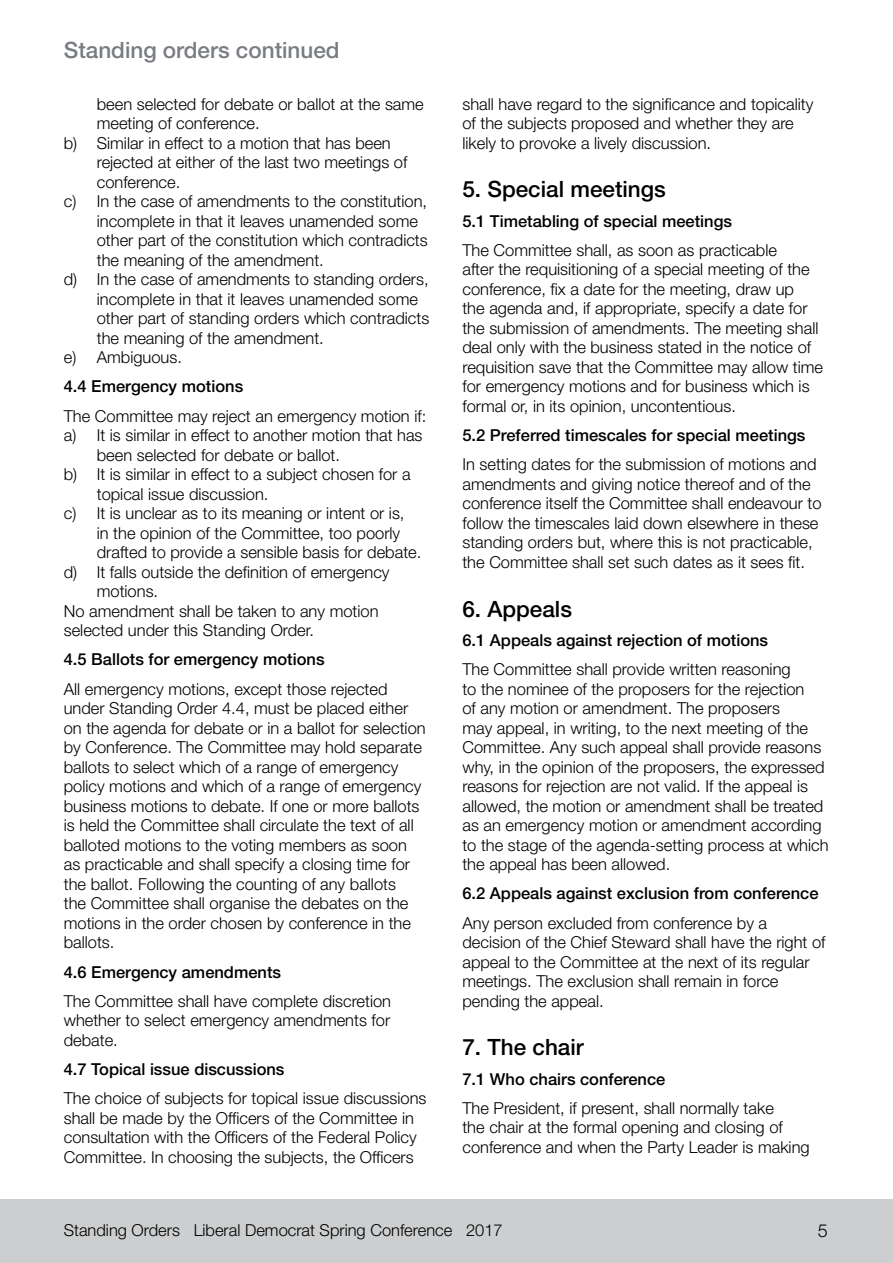
<style>
.page{position:relative;width:893px;height:1263px;background:#fff}
.page>*{position:absolute;margin:0;border:0;box-sizing:border-box;transform-origin:0 0}
.t1{font:500 22.5px "Helvetica Neue LT Std";color:#000}
.t2{font:500 22.5px "Helvetica Neue LT Std";color:#797d82}
.t3{font:300 18px "Helvetica Neue LT Std";color:#000}
.t4{font:300 16.5px/19.5px "Helvetica Neue LT Std";color:#000}
.t5{font:500 16.5px "Helvetica Neue LT Std";color:#000}
</style>
<div class="page">
<div style="left:0;top:1199px;width:893px;height:64px;background:#ccced0"></div>
<h1 class="t2" style="left:64px;top:37px;width:277px">Standing orders continued</h1>
<p class="t4" style="left:97px;top:94px;width:329px">been selected for debate or ballot at the same</p>
<p class="t4" style="left:97px;top:113px;width:164px">meeting of conference.</p>
<p class="t4" style="left:64px;top:133px;width:329px">b) Similar in effect to a motion that has been</p>
<p class="t4" style="left:97px;top:152px;width:312px">rejected at either of the last two meetings of</p>
<p class="t4" style="left:97px;top:172px;width:85px">conference.</p>
<p class="t4" style="left:64px;top:191px;width:365px">c) In the case of amendments to the constitution,</p>
<p class="t4" style="left:97px;top:211px;width:323px">incomplete in that it leaves unamended some</p>
<p class="t4" style="left:97px;top:230px;width:332px">other part of the constitution which contradicts</p>
<p class="t4" style="left:97px;top:250px;width:229px">the meaning of the amendment.</p>
<p class="t4" style="left:64px;top:269px;width:366px">d) In the case of amendments to standing orders,</p>
<p class="t4" style="left:97px;top:289px;width:323px">incomplete in that it leaves unamended some</p>
<p class="t4" style="left:97px;top:308px;width:334px">other part of standing orders which contradicts</p>
<p class="t4" style="left:97px;top:328px;width:229px">the meaning of the amendment.</p>
<p class="t4" style="left:64px;top:347px;width:120px">e) Ambiguous.</p>
<p class="t5" style="left:64px;top:377px;width:181px">4.4 Emergency motions</p>
<p class="t4" style="left:64px;top:406px;width:364px">The Committee may reject an emergency motion if:</p>
<p class="t4" style="left:64px;top:425px;width:360px">a) It is similar in effect to another motion that has</p>
<p class="t4" style="left:97px;top:445px;width:245px">been selected for debate or ballot.</p>
<p class="t4" style="left:64px;top:464px;width:348px">b) It is similar in effect to a subject chosen for a</p>
<p class="t4" style="left:97px;top:484px;width:173px">topical issue discussion.</p>
<p class="t4" style="left:64px;top:503px;width:342px">c) It is unclear as to its meaning or intent or is,</p>
<p class="t4" style="left:97px;top:523px;width:305px">in the opinion of the Committee, too poorly</p>
<p class="t4" style="left:97px;top:542px;width:326px">drafted to provide a sensible basis for debate.</p>
<p class="t4" style="left:64px;top:562px;width:327px">d) It falls outside the definition of emergency</p>
<p class="t4" style="left:97px;top:581px;width:63px">motions.</p>
<p class="t4" style="left:64px;top:601px;width:316px">No amendment shall be taken to any motion</p>
<p class="t4" style="left:64px;top:620px;width:252px">selected under this Standing Order.</p>
<p class="t5" style="left:64px;top:650px;width:262px">4.5 Ballots for emergency motions</p>
<p class="t4" style="left:64px;top:679px;width:363px">All emergency motions, except those rejected under Standing Order 4.4, must be placed either on the agenda for debate or in a ballot for selection by Conference. The Committee may hold separate ballots to select which of a range of emergency policy motions and which of a range of emergency business motions to debate. If one or more ballots is held the Committee shall circulate the text of all balloted motions to the voting members as soon as practicable and shall specify a closing time for the ballot. Following the counting of any ballots<br>the Committee shall organise the debates on the motions in the order chosen by conference in the ballots.</p>
<p class="t5" style="left:64px;top:962px;width:219px">4.6 Emergency amendments</p>
<p class="t4" style="left:64px;top:991px;width:329px;text-align:justify">The Committee shall have complete discretion whether to select emergency amendments for debate.</p>
<p class="t5" style="left:64px;top:1059px;width:222px">4.7 Topical issue discussions</p>
<p class="t4" style="left:64px;top:1088px;width:364px">The choice of subjects for topical issue discussions shall be made by the Officers of the Committee in consultation with the Officers of the Federal Policy Committee. In choosing the subjects, the Officers</p>
<p class="t4" style="left:462px;top:94px;width:352px">shall have regard to the significance and topicality of the subjects proposed and whether they are likely to provoke a lively discussion.</p>
<h1 class="t1" style="left:462px;top:176px;width:205px">5. Special meetings</h1>
<p class="t5" style="left:462px;top:211px;width:271px">5.1 Timetabling of special meetings</p>
<p class="t4" style="left:462px;top:240px;width:362px">The Committee shall, as soon as practicable<br>after the requisitioning of a special meeting of the conference, fix a date for the meeting, draw up<br>the agenda and, if appropriate, specify a date for the submission of amendments. The meeting shall deal only with the business stated in the notice of requisition save that the Committee may allow time for emergency motions and for business which is formal or, in its opinion, uncontentious.</p>
<p class="t5" style="left:462px;top:425px;width:345px">5.2 Preferred timescales for special meetings</p>
<p class="t4" style="left:462px;top:454px;width:361px">In setting dates for the submission of motions and amendments and giving notice thereof and of the conference itself the Committee shall endeavour to follow the timescales laid down elsewhere in these standing orders but, where this is not practicable, the Committee shall set such dates as it sees fit.</p>
<h1 class="t1" style="left:462px;top:595px;width:111px">6. Appeals</h1>
<p class="t5" style="left:462px;top:630px;width:307px">6.1 Appeals against rejection of motions</p>
<p class="t4" style="left:462px;top:659px;width:368px">The Committee shall provide written reasoning<br>to the nominee of the proposers for the rejection<br>of any motion or amendment. The proposers<br>may appeal, in writing, to the next meeting of the Committee. Any such appeal shall provide reasons why, in the opinion of the proposers, the expressed reasons for rejection are not valid. If the appeal is allowed, the motion or amendment shall be treated as an emergency motion or amendment according to the stage of the agenda-setting process at which the appeal has been allowed.</p>
<p class="t5" style="left:462px;top:884px;width:358px">6.2 Appeals against exclusion from conference</p>
<p class="t4" style="left:462px;top:913px;width:365px">Any person excluded from conference by a decision of the Chief Steward shall have the right of appeal to the Committee at the next of its regular meetings. The exclusion shall remain in force pending the appeal.</p>
<h1 class="t1" style="left:462px;top:1034px;width:123px">7. The chair</h1>
<p class="t5" style="left:462px;top:1069px;width:204px">7.1 Who chairs conference</p>
<p class="t4" style="left:462px;top:1098px;width:349px">The President, if present, shall normally take<br>the chair at the formal opening and closing of conference and when the Party Leader is making</p>
<p class="t4" style="left:64px;top:1220px;width:440px">Standing Orders Liberal Democrat Spring Conference 2017</p>
<p class="t3" style="left:818px;top:1219px;width:12px">5</p>
</div>
